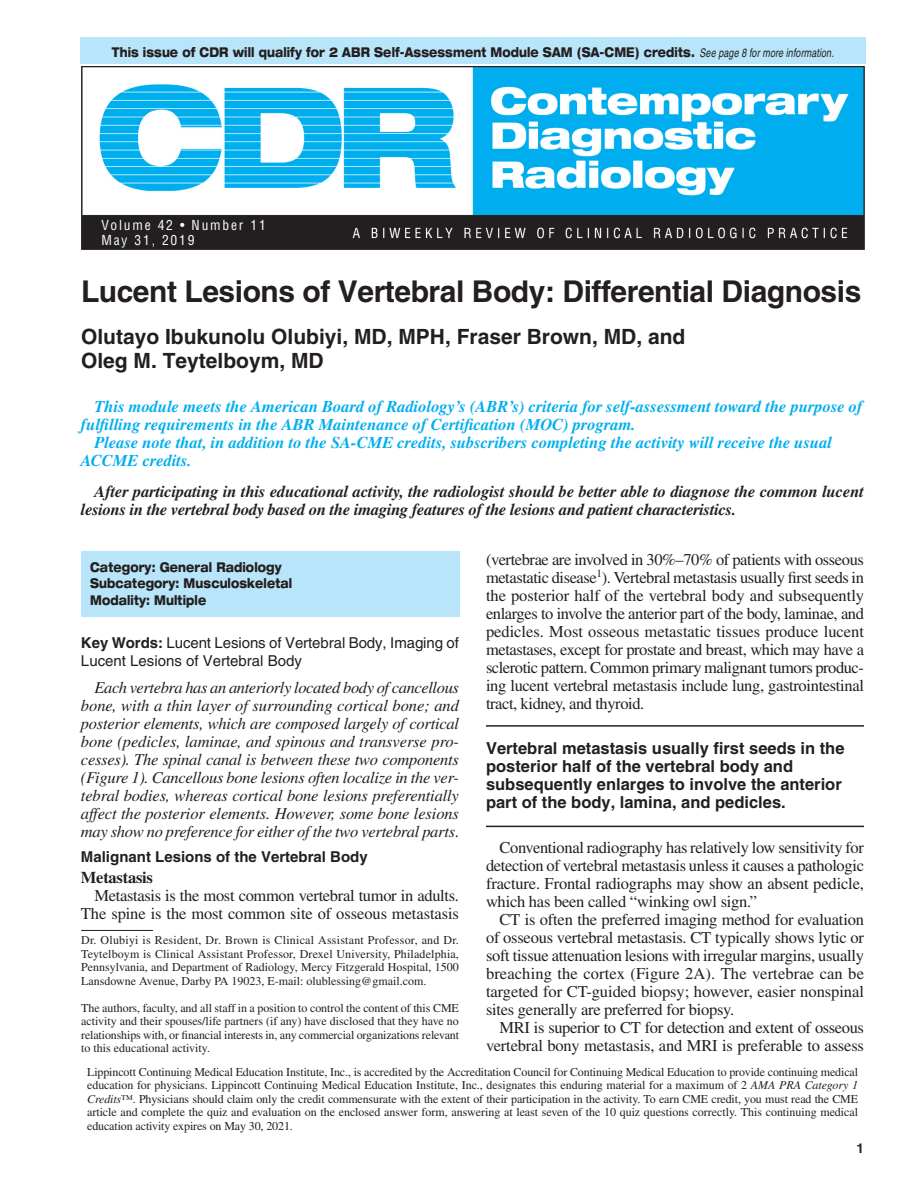
<style>
.page{position:relative;width:918px;height:1188px;background:#fff}
.page>*{position:absolute;margin:0;border:0;box-sizing:border-box;transform-origin:0 0}
.t1{font:700 30px "Helvetica";letter-spacing:-.015em;color:#231f20}
.t2{font:700 21px/24px "Helvetica";color:#231f20}
.t3{font:16.5px/18px "Times";letter-spacing:-.015em;color:#231f20;text-align:justify}
.t4{font:italic 16.5px/18px "Times";letter-spacing:-.015em;color:#231f20;text-align:justify}
.t5{font:italic 700 16.5px "Times";color:#00aeef}
.t6{font:italic 700 16.5px/18px "Times";letter-spacing:-.01em;color:#231f20}
.t7{font:700 16.5px/18px "Helvetica";color:#231f20}
.t8{font:700 16.5px "Times";letter-spacing:-.015em;color:#231f20}
.t9{font:15px/18px "Helvetica";letter-spacing:-.005em;color:#231f20}
.t10{font:700 15px "Helvetica";color:#231f20}
.t11{font:800 expanded 13.5px/16.5px "Helvetica Neue";letter-spacing:.01em;color:#231f20;scale:.75 1}
.t12{font:condensed 13.5px/15px "Helvetica";letter-spacing:.135em;color:#fff}
.t13{font:700 13.5px "Helvetica";color:#231f20}
.t14{font:12px/13.5px "Times";letter-spacing:-.005em;color:#231f20;text-align:justify}
.s1{font-family:"Helvetica";font-weight:400;font-style:italic;font-stretch:normal;font-size:12px}
.s2{font-weight:700}
.s3{font-style:normal}
.s4{font-style:italic}
</style>
<div class="page">
<img style="left:81px;top:66px;width:783px;height:184px">
<hr style="left:81px;top:930px;width:72px;height:1px;background:#231f20">
<div style="left:81px;top:552px;width:378px;height:65px;background:#b9e5fa"></div>
<hr style="left:486px;top:725px;width:378px;height:2px;background:#231f20">
<hr style="left:486px;top:826px;width:378px;height:1px;background:#231f20">
<div style="left:80px;top:37px;width:786px;height:27px;background:#b9e5fa"></div>
<p class="t11" style="left:112px;top:45px;width:964px">This issue of CDR will qualify for 2 ABR Self-Assessment Module SAM (SA-CME) credits. <span class="s1">See page 8 for more information.</span></p>
<p class="t12" style="left:101px;top:218px;width:166px">Volume 42 • Number 11<br>May 31, 2019</p>
<h1 class="t1" style="left:81px;top:281px;width:782px">Lucent Lesions of Vertebral Body: Differential Diagnosis</h1>
<p class="t2" style="left:81px;top:327px;width:606px">Olutayo Ibukunolu Olubiyi, MD, MPH, Fraser Brown, MD, and<br>Oleg M. Teytelboym, MD</p>
<p class="t5" style="left:94px;top:399px;width:770px">This module meets the American Board of Radiology’s (ABR’s) criteria for self-assessment toward the purpose of</p>
<p class="t5" style="left:81px;top:417px;width:556px">fulfilling requirements in the ABR Maintenance of Certification (MOC) program.</p>
<p class="t5" style="left:94px;top:435px;width:739px">Please note that, in addition to the SA-CME credits, subscribers completing the activity will receive the usual</p>
<p class="t5" style="left:81px;top:453px;width:112px">ACCME credits.</p>
<p class="t6" style="left:81px;top:484px;width:784px;text-indent:14px">After participating in this educational activity, the radiologist should be better able to diagnose the common lucent lesions in the vertebral body based on the imaging features of the lesions and patient characteristics.</p>
<p class="t11" style="left:90px;top:560px;width:271px">Category: General Radiology<br>Subcategory: Musculoskeletal<br>Modality: Multiple</p>
<p class="t9" style="left:81px;top:635px;width:380px"><span class="s2">Key Words:</span> Lucent Lesions of Vertebral Body, Imaging of<br>Lucent Lesions of Vertebral Body</p>
<p class="t4" style="left:81px;top:680px;width:380px;text-indent:14px">Each vertebra has an anteriorly located body of cancellous bone, with a thin layer of surrounding cortical bone; and posterior elements, which are composed largely of cortical bone (pedicles, laminae, and spinous and transverse pro&shy;cesses). The spinal canal is between these two components (Figure 1). Cancellous bone lesions often localize in the ver&shy;tebral bodies, whereas cortical bone lesions preferentially affect the posterior elements. However, some bone lesions may show no preference for either of the two vertebral parts<span class="s3">.</span></p>
<p class="t10" style="left:81px;top:852px;width:288px">Malignant Lesions of the Vertebral Body</p>
<p class="t8" style="left:81px;top:871px;width:74px">Metastasis</p>
<p class="t3" style="left:81px;top:889px;width:379px;text-align:right">Metastasis is the most common vertebral tumor in adults.<br>The spine is the most common site of osseous metastasis</p>
<p class="t14" style="left:81px;top:935px;width:379px">Dr. Olubiyi is Resident, Dr. Brown is Clinical Assistant Professor, and Dr.<br>Teytelboym is Clinical Assistant Professor, Drexel University, Philadelphia, Pennsylvania, and Department of Radiology, Mercy Fitzgerald Hospital, 1500<br>Lansdowne Avenue, Darby PA 19023, E-mail: olublessing@gmail.com.</p>
<p class="t14" style="left:81px;top:1002px;width:379px">The authors, faculty, and all staff in a position to control the content of this CME activity and their spouses/life partners (if any) have disclosed that they have no relationships with, or financial interests in, any commercial organizations relevant to this educational activity.</p>
<p class="t3" style="left:486px;top:552px;width:380px">(vertebrae are involved in 30%–70% of patients with osseous metastatic disease<sup>1</sup>). Vertebral metastasis usually first seeds in the posterior half of the vertebral body and subsequently enlarges to involve the anterior part of the body, laminae, and pedicles. Most osseous metastatic tissues produce lucent metastases, except for prostate and breast, which may have a sclerotic pattern. Common primary malignant tumors produc&shy;ing lucent vertebral metastasis include lung, gastrointestinal tract, kidney, and thyroid.</p>
<p class="t7" style="left:486px;top:740px;width:360px">Vertebral metastasis usually first seeds in the posterior half of the vertebral body and subsequently enlarges to involve the anterior part of the body, lamina, and pedicles.</p>
<p class="t3" style="left:486px;top:840px;width:380px;text-indent:14px">Conventional radiography has relatively low sensitivity for detection of vertebral metastasis unless it causes a pathologic fracture. Frontal radiographs may show an absent pedicle, which has been called “winking owl sign.”</p>
<p class="t3" style="left:486px;top:912px;width:380px;text-indent:14px">CT is often the preferred imaging method for evaluation of osseous vertebral metastasis. CT typically shows lytic or soft tissue attenuation lesions with irregular margins, usually breaching the cortex (Figure 2A). The vertebrae can be targeted for CT-guided biopsy; however, easier nonspinal sites generally are preferred for biopsy.</p>
<p class="t3" style="left:486px;top:1020px;width:380px;text-align:right">MRI is superior to CT for detection and extent of osseous vertebral bony metastasis, and MRI is preferable to assess</p>
<p class="t14" style="left:87px;top:1066px;width:773px">Lippincott Continuing Medical Education Institute, Inc., is accredited by the Accreditation Council for Continuing Medical Education to provide continuing medical education for physicians. Lippincott Continuing Medical Education Institute, Inc., designates this enduring material for a maximum of 2 <span class="s4">AMA PRA Category 1<br>Credits</span>™. Physicians should claim only the credit commensurate with the extent of their participation in the activity. To earn CME credit, you must read the CME article and complete the quiz and evaluation on the enclosed answer form, answering at least seven of the 10 quiz questions correctly. This continuing medical education activity expires on May 30, 2021.</p>
<p class="t13" style="left:856px;top:1143px;width:9px">1</p>
</div>
